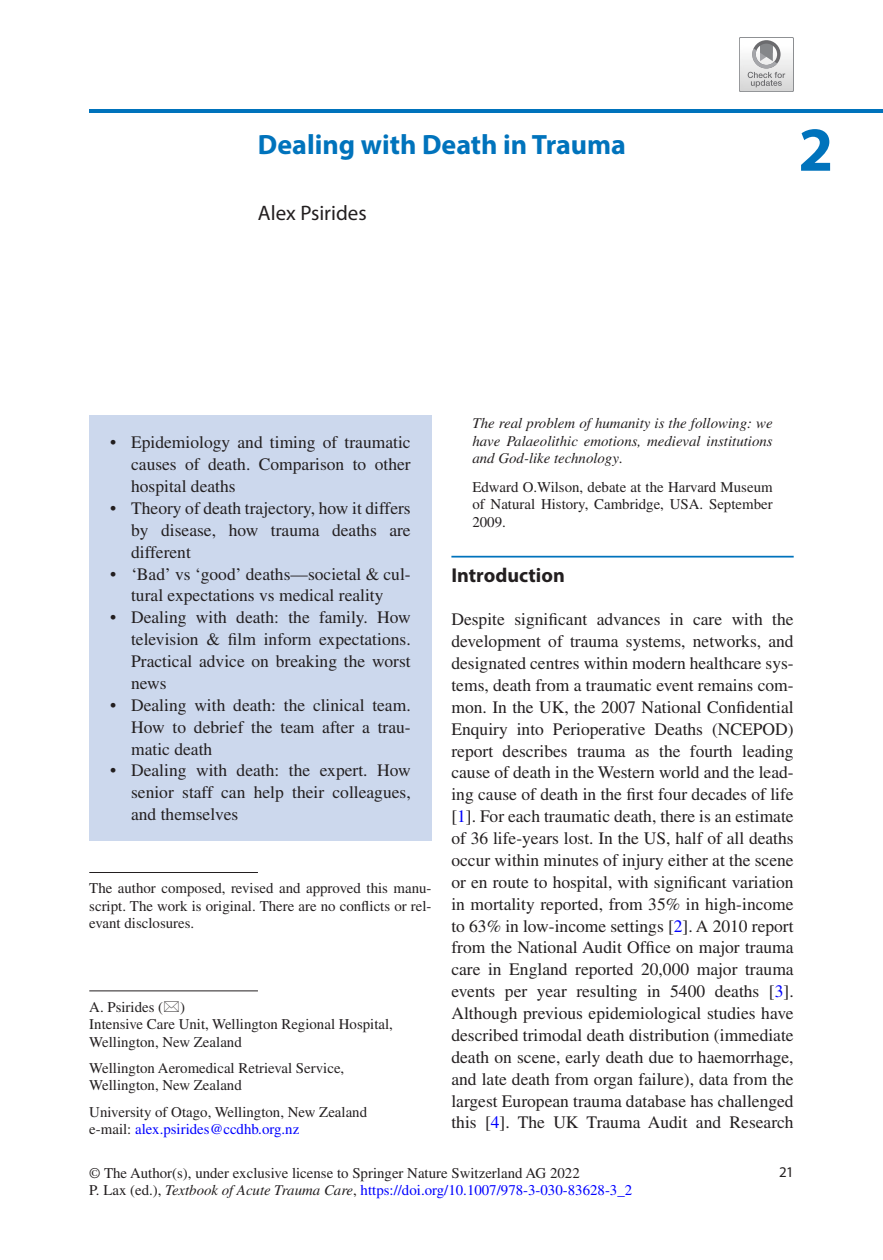
<style>
.page{position:relative;width:883px;height:1260px;background:#fff}
.page>*{position:absolute;margin:0;border:0;box-sizing:border-box;transform-origin:0 0}
.t1{font:700 63px "Myriad Pro";color:#0073bc}
.t2{font:700 28px "Myriad Pro";color:#0073bc}
.t3{font:21px "Myriad Pro";color:#231f20}
.t4{font:700 20.12px "Myriad Pro";color:#231f20}
.t5{font:17.5px/21.9px "Times LT Std";color:#231f20;text-align:justify}
.t6{font:14.88px/17.5px "Times LT Std";color:#231f20}
.t7{font:italic 14.88px/17.5px "Times LT Std";color:#231f20;text-align:justify}
.t8{font:14.88px "Times LT Std";color:#00f}
.t9{font:14.88px "Myriad Pro";color:#231f20}
.s1{color:#00f}
.s2{font-style:normal}
.s3{color:#231f20}
.s4{font-style:italic;color:#231f20}
</style>
<div class="page">
<img style="left:741px;top:57px;width:51px;height:33px">
<div style="left:739px;top:37px;width:55px;height:55px;border:1px solid #8c8e91"></div>
<svg style="left:748px;top:40px;width:37px;height:47px"></svg>
<hr style="left:89px;top:109px;width:794px;height:3px;background:#0073bc">
<hr style="left:451px;top:556px;width:343px;height:2px;background:#0073bc">
<div style="left:89px;top:416px;width:343px;height:425px;background:#ccd8ed"></div>
<hr style="left:89px;top:990px;width:169px;height:1px;background:#231f20">
<hr style="left:89px;top:872px;width:169px;height:1px;background:#231f20">
<h2 class="t2" style="left:258px;top:127px;width:370px">Dealing with Death in Trauma</h2>
<p class="t3" style="left:258px;top:200px;width:110px">Alex Psirides</p>
<h1 class="t1" style="left:798px;top:108px;width:36px">2</h1>
<p class="t5" style="left:131px;top:431px;width:281px;text-indent:-21px">• Epidemiology and timing of traumatic causes of death. Comparison to other hospital deaths</p>
<p class="t5" style="left:131px;top:497px;width:281px;text-indent:-21px">• Theory of death trajectory, how it differs by disease, how trauma deaths are different</p>
<p class="t5" style="left:110px;top:563px;width:302px;text-align:center">• ‘Bad’ vs ‘good’ deaths—societal &amp; cul&shy;tural expectations vs medical reality</p>
<p class="t5" style="left:131px;top:606px;width:281px;text-indent:-21px">• Dealing with death: the family. How television &amp; film inform expectations.<br>Practical advice on breaking the worst news</p>
<p class="t5" style="left:131px;top:694px;width:281px;text-indent:-21px">• Dealing with death: the clinical team.<br>How to debrief the team after a trau&shy;matic death</p>
<p class="t5" style="left:131px;top:760px;width:281px;text-indent:-21px">• Dealing with death: the expert. How senior staff can help their colleagues, and themselves</p>
<p class="t6" style="left:89px;top:880px;width:344px;text-align:justify">The author composed, revised and approved this manu&shy;script. The work is original. There are no conflicts or rel&shy;evant disclosures.</p>
<p class="t6" style="left:89px;top:998px;width:305px">A. Psirides ( )<br>Intensive Care Unit, Wellington Regional Hospital,<br>Wellington, New Zealand</p>
<p class="t6" style="left:89px;top:1059px;width:257px">Wellington Aeromedical Retrieval Service,<br>Wellington, New Zealand</p>
<p class="t6" style="left:89px;top:1103px;width:279px">University of Otago, Wellington, New Zealand e-mail: <span class="s1">alex.psirides@ccdhb.org.nz</span></p>
<p class="t7" style="left:472px;top:415px;width:302px">The real problem of humanity is the following: we have Palaeolithic emotions, medieval institutions and God-like technology<span class="s2">.</span></p>
<p class="t6" style="left:472px;top:478px;width:302px;text-align:justify">Edward O.Wilson, debate at the Harvard Museum of Natural History, Cambridge, USA. September 2009.</p>
<p class="t4" style="left:451px;top:562px;width:115px">Introduction</p>
<p class="t5" style="left:451px;top:608px;width:344px">Despite significant advances in care with the development of trauma systems, networks, and designated centres within modern healthcare sys&shy;tems, death from a traumatic event remains com&shy;mon. In the UK, the 2007 National Confidential Enquiry into Perioperative Deaths (NCEPOD) report describes trauma as the fourth leading cause of death in the Western world and the lead&shy;ing cause of death in the first four decades of life [<span class="s1">1</span>]. For each traumatic death, there is an estimate of 36 life-years lost. In the US, half of all deaths occur within minutes of injury either at the scene or en route to hospital, with significant variation in mortality reported, from 35% in high-income to 63% in low-income settings [<span class="s1">2</span>]. A 2010 report from the National Audit Office on major trauma care in England reported 20,000 major trauma events per year resulting in 5400 deaths [<span class="s1">3</span>].<br>Although previous epidemiological studies have described trimodal death distribution (immediate death on scene, early death due to haemorrhage, and late death from organ failure), data from the largest European trauma database has challenged this [<span class="s1">4</span>]. The UK Trauma Audit and Research</p>
<p class="t6" style="left:89px;top:1164px;width:492px">© The Author(s), under exclusive license to Springer Nature Switzerland AG 2022</p>
<p class="t9" style="left:779px;top:1163px;width:16px">21</p>
<p class="t8" style="left:89px;top:1182px;width:544px"><span class="s3">P. Lax (ed.),</span> <span class="s4">Textbook of Acute Trauma Care</span><span class="s3">,</span> https://doi.org/10.1007/978-3-030-83628-3_2</p>
</div>
